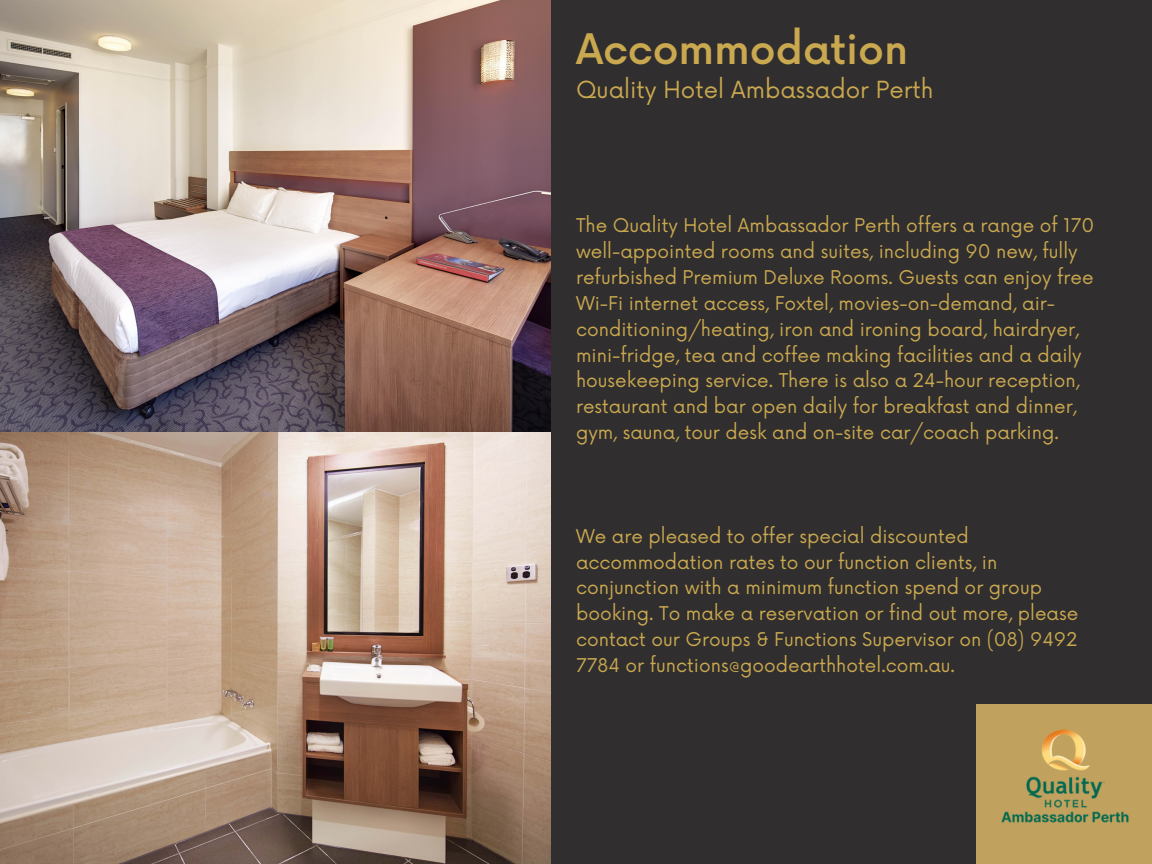
<style>
.page{position:relative;width:1152px;height:864px;background:#302e2e}
.page>*{position:absolute;margin:0;border:0;box-sizing:border-box;transform-origin:0 0}
.t1{font:500 40.95px "Now";color:#c9a850}
.t2{font:22.95px "Now";color:#c9a850}
.t3{font:18.45px/25.8px "Now";color:#c9a850}
</style>
<div class="page">
<img style="left:0;top:0;width:551px;height:864px">
<div style="left:976px;top:704px;width:176px;height:160px;background:#c0a15e"></div>
<img style="left:1001px;top:729px;width:128px;height:94px">
<p class="t1" style="left:576px;top:27px;width:334px">Accommodation</p>
<p class="t2" style="left:576px;top:77px;width:359px">Quality Hotel Ambassador Perth</p>
<p class="t3" style="left:576px;top:214px;width:520px">The Quality Hotel Ambassador Perth offers a range of 170 well-appointed rooms and suites, including 90 new, fully refurbished Premium Deluxe Rooms. Guests can enjoy free Wi-Fi internet access, Foxtel, movies-on-demand, air&shy;conditioning/heating, iron and ironing board, hairdryer, mini-fridge, tea and coffee making facilities and a daily housekeeping service. There is also a 24-hour reception, restaurant and bar open daily for breakfast and dinner, gym, sauna, tour desk and on-site car/coach parking.</p>
<p class="t3" style="left:576px;top:524px;width:504px">We are pleased to offer special discounted accommodation rates to our function clients, in conjunction with a minimum function spend or group booking. To make a reservation or find out more, please contact our Groups &amp; Functions Supervisor on (08) 9492<br>7784 or functions@goodearthhotel.com.au.</p>
</div>
